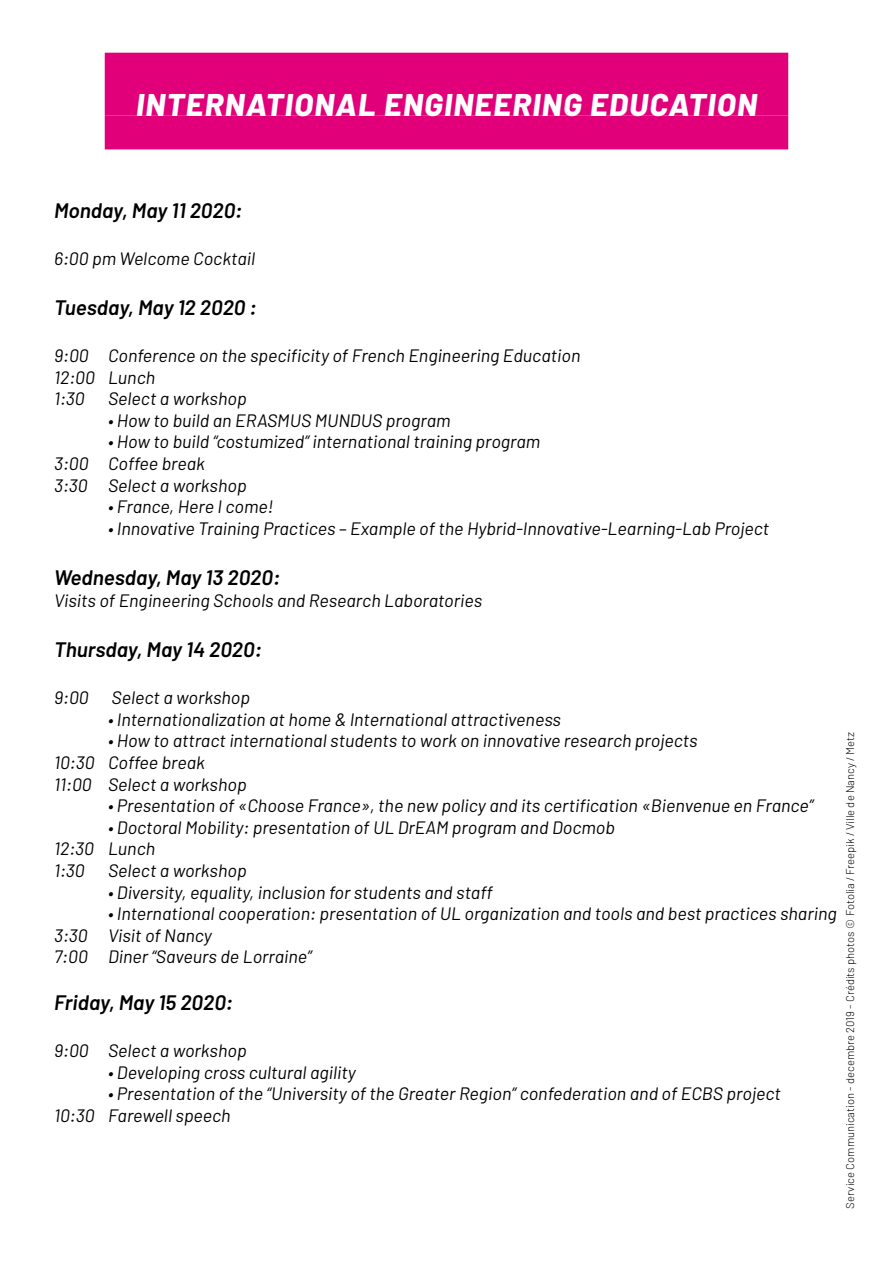
<style>
.page{position:relative;width:893px;height:1263px;background:#fff}
.page>*{position:absolute;margin:0;border:0;box-sizing:border-box;transform-origin:0 0}
.t1{font:italic 800 31.5px "Barlow";letter-spacing:.04em;color:#fff}
.t2{font:italic 600 21px "Barlow";color:#000}
.t3{font:italic 18px/21.6px "Barlow";color:#000}
.t4{font:300 11.25px "Barlow";color:#000}
</style>
<div class="page">
<div style="left:105px;top:53px;width:683px;height:63px;background:#e2007a"></div>
<div style="left:105px;top:116px;width:683px;height:33px;background:#e2007a"></div>
<h1 class="t1" style="left:136px;top:85px;width:622px">INTERNATIONAL ENGINEERING EDUCATION</h1>
<p class="t2" style="left:54px;top:197px;width:190px">Monday, May 11 2020:</p>
<p class="t3" style="left:54px;top:247px;width:203px">6:00 pm Welcome Cocktail</p>
<p class="t2" style="left:54px;top:295px;width:204px">Tuesday, May 12 2020 :</p>
<p class="t3" style="left:54px;top:344px;width:528px">9:00 Conference on the specificity of French Engineering Education<br>12:00 Lunch<br>1:30</p>
<p class="t3" style="left:108px;top:387px;width:140px">Select a workshop</p>
<p class="t3" style="left:108px;top:409px;width:344px">• How to build an ERASMUS MUNDUS program</p>
<p class="t3" style="left:54px;top:431px;width:488px;text-indent:54px">• How to build “costumized” international training program<br>3:00 Coffee break<br>3:30 Select a workshop</p>
<p class="t3" style="left:108px;top:495px;width:167px">• France, Here I come!</p>
<p class="t3" style="left:108px;top:517px;width:663px">• Innovative Training Practices – Example of the Hybrid-Innovative-Learning-Lab Project</p>
<p class="t2" style="left:54px;top:565px;width:228px">Wednesday, May 13 2020:</p>
<p class="t3" style="left:54px;top:589px;width:430px">Visits of Engineering Schools and Research Laboratories</p>
<p class="t2" style="left:54px;top:637px;width:209px">Thursday, May 14 2020:</p>
<p class="t3" style="left:54px;top:686px;width:36px">9:00</p>
<p class="t3" style="left:111px;top:686px;width:140px">Select a workshop</p>
<p class="t3" style="left:108px;top:708px;width:454px">• Internationalization at home &amp; International attractiveness</p>
<p class="t3" style="left:54px;top:729px;width:645px;text-indent:54px">• How to attract international students to work on innovative research projects<br>10:30 Coffee break<br>11:00 Select a workshop</p>
<p class="t3" style="left:108px;top:794px;width:707px">• Presentation of «Choose France», the new policy and its certification «Bienvenue en France”</p>
<p class="t3" style="left:54px;top:816px;width:562px;text-indent:54px">• Doctoral Mobility: presentation of UL DrEAM program and Docmob<br>12:30 Lunch<br>1:30</p>
<p class="t3" style="left:108px;top:859px;width:140px">Select a workshop</p>
<p class="t3" style="left:108px;top:881px;width:386px">• Diversity, equality, inclusion for students and staff</p>
<p class="t3" style="left:54px;top:902px;width:784px;text-indent:54px">• International cooperation: presentation of UL organization and tools and best practices sharing<br>3:30 Visit of Nancy<br>7:00 Diner “Saveurs de Lorraine”</p>
<p class="t2" style="left:54px;top:989px;width:181px">Friday, May 15 2020:</p>
<p class="t3" style="left:54px;top:1039px;width:194px">9:00 Select a workshop</p>
<p class="t3" style="left:108px;top:1061px;width:249px">• Developing cross cultural agility</p>
<p class="t3" style="left:54px;top:1082px;width:728px;text-indent:54px">• Presentation of the “University of the Greater Region” confederation and of ECBS project<br>10:30 Farewell speech</p>
<p class="t4" style="left:843px;top:1208px;width:478px;rotate:-90deg">Service Communication - decembre 2019 - Crédits photos © Fotolia / Freepik / Ville de Nancy / Metz</p>
</div>
